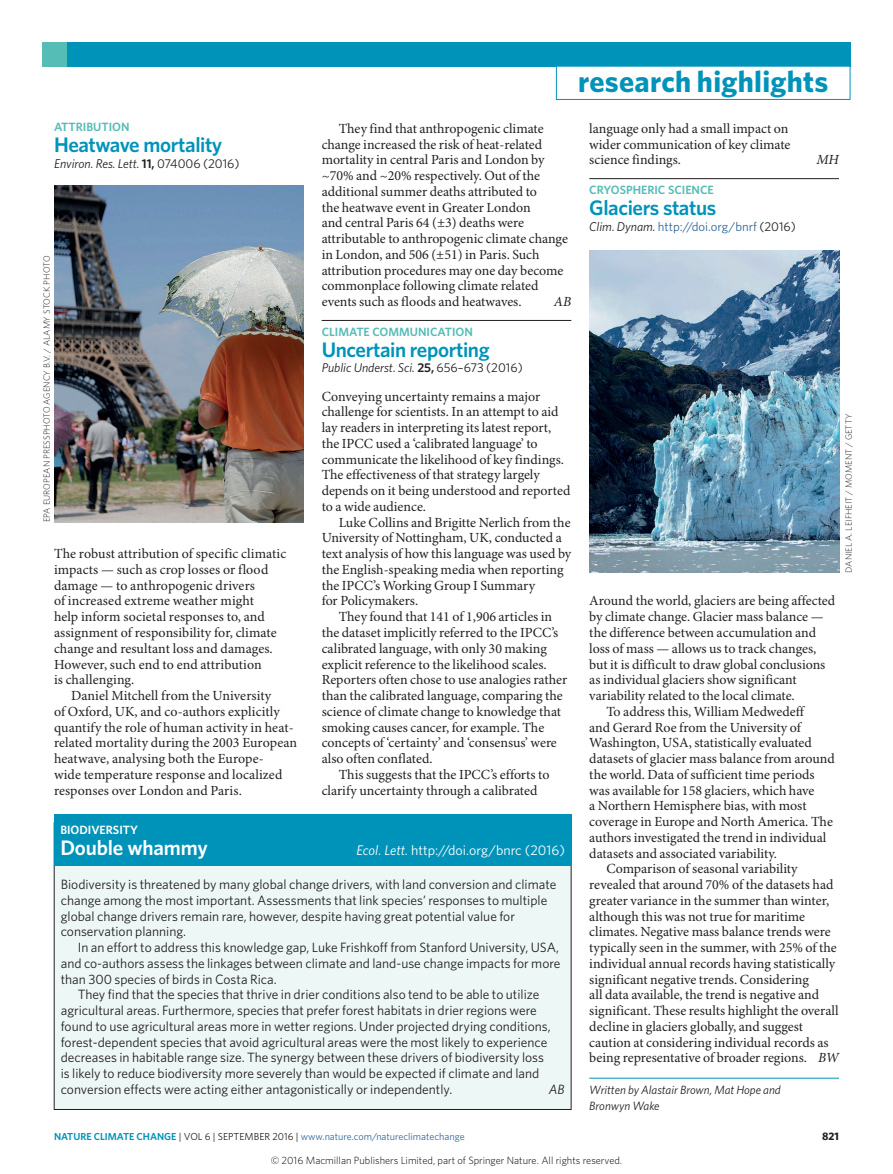
<style>
.page{position:relative;width:893px;height:1174px;background:#fff}
.page>*{position:absolute;margin:0;border:0;box-sizing:border-box;transform-origin:0 0}
.t1{font:700 30px "Whitney";letter-spacing:.01em;color:#0093ba}
.Title{font:600 21px "Whitney";letter-spacing:-.02em;color:#0093ba}
.RH_box_title{font:600 21px "Whitney";letter-spacing:-.01em;color:#fff}
.Body_text{font:13.95px/15.8px "Minion Pro";color:#231f20}
.Body_first{font:13.95px/15.8px "Minion Pro";color:#231f20}
.RH_box_title-2{font:13.95px "Whitney";color:#fff}
.Body_text-2{font:italic 13.95px "Minion Pro";color:#231f20}
.Box_body_text{font:13.5px/15.8px "Whitney";color:#231f20;text-align:justify}
.Box_body_first{font:13.5px/15.8px "Whitney";color:#231f20}
.Box_body_text-2{font:italic 13.5px "Whitney";color:#231f20}
.Journal_DOI_ref{font:italic 12.75px "Whitney";color:#231f20}
.Journal_DOI_ref-2{font:12.75px "Whitney";color:#2f679b}
.Author_information{font:italic 12px/15.8px "Whitney";color:#231f20}
.Subject_w_rule{font:600 12px "Whitney";color:#56bcb6}
.RH_box_subject{font:600 12px "Whitney";color:#fff}
.Subject{font:600 12px "Whitney";color:#56bcb6}
.t2{font:700 10.8px "Whitney";color:#231f20}
.t3{font:300 10.5px "Whitney";color:#000}
.t4{font:10.2px "Whitney";color:#2f679b}
.Picture_credit{font:300 9px "Whitney";color:#231f20}
.s1{font-weight:600;font-style:normal}
.s2{font-style:normal}
.s3{font-style:italic}
.s4{font-style:italic;color:#231f20}
.s5{color:#231f20}
.s6{font-weight:600;color:#0093ba}
</style>
<div class="page">
<div style="left:43px;top:43px;width:807px;height:24px;background:#0093ba"></div>
<div style="left:43px;top:43px;width:24px;height:24px;background:#56bcb6"></div>
<div style="left:556px;top:66px;width:294px;height:34px;border:1px solid #0093ba"></div>
<hr style="left:322px;top:320px;width:249px;height:1px;background:#231f20">
<hr style="left:589px;top:178px;width:250px;height:1px;background:#231f20">
<hr style="left:589px;top:1078px;width:250px;height:1px;background:#0093ba">
<div style="left:54px;top:822px;width:517px;height:287px;background:#edf7f6"></div>
<div style="left:54px;top:813px;width:517px;height:52px;background:#0093ba"></div>
<img style="left:589px;top:250px;width:250px;height:322px">
<img style="left:54px;top:185px;width:250px;height:337px">
<h1 class="t1" style="left:578px;top:61px;width:252px">research highlights</h1>
<p class="Subject" style="left:54px;top:119px;width:77px">ATTRIBUTION</p>
<p class="Title" style="left:54px;top:131px;width:170px">Heatwave mortality</p>
<p class="Journal_DOI_ref" style="left:54px;top:155px;width:187px">Environ. Res. Lett. <span class="s1">11,</span> <span class="s2">074006 (2016)</span></p>
<p class="Picture_credit" style="left:41px;top:522px;width:268px;rotate:-90deg">EPA EUROPEAN PRESSPHOTO AGENCY B.V. / ALAMY STOCK PHOTO</p>
<p class="Body_first" style="left:54px;top:546px;width:234px">The robust attribution of specific climatic impacts — such as crop losses or flood damage — to anthropogenic drivers<br>of increased extreme weather might<br>help inform societal responses to, and assignment of responsibility for, climate change and resultant loss and damages.<br>However, such end to end attribution<br>is challenging.</p>
<p class="Body_text" style="left:54px;top:688px;width:245px;text-indent:17px">Daniel Mitchell from the University<br>of Oxford, UK, and co-authors explicitly quantify the role of human activity in heat&shy;related mortality during the 2003 European heatwave, analysing both the Europe-<br>wide temperature response and localized responses over London and Paris.</p>
<p class="Body_text" style="left:322px;top:121px;width:248px;text-indent:17px">They find that anthropogenic climate change increased the risk of heat-related mortality in central Paris and London by ~70% and ~20% respectively. Out of the additional summer deaths attributed to<br>the heatwave event in Greater London<br>and central Paris 64 (±3) deaths were attributable to anthropogenic climate change in London, and 506 (±51) in Paris. Such attribution procedures may one day become commonplace following climate related events such as floods and heatwaves.</p>
<p class="Body_text-2" style="left:554px;top:293px;width:19px">AB</p>
<p class="Subject_w_rule" style="left:322px;top:323px;width:153px">CLIMATE COMMUNICATION</p>
<p class="Title" style="left:322px;top:335px;width:169px">Uncertain reporting</p>
<p class="Journal_DOI_ref" style="left:322px;top:359px;width:203px">Public Underst. Sci. <span class="s1">25,</span> <span class="s2">656–673 (2016)</span></p>
<p class="Body_first" style="left:322px;top:389px;width:250px">Conveying uncertainty remains a major challenge for scientists. In an attempt to aid lay readers in interpreting its latest report, the IPCC used a ‘calibrated language’ to communicate the likelihood of key findings.<br>The effectiveness of that strategy largely depends on it being understood and reported to a wide audience.</p>
<p class="Body_text" style="left:322px;top:515px;width:251px;text-indent:17px">Luke Collins and Brigitte Nerlich from the University of Nottingham, UK, conducted a text analysis of how this language was used by the English-speaking media when reporting the IPCC’s Working Group I Summary<br>for Policymakers.</p>
<p class="Body_text" style="left:322px;top:609px;width:247px;text-indent:17px">They found that 141 of 1,906 articles in the dataset implicitly referred to the IPCC’s calibrated language, with only 30 making explicit reference to the likelihood scales.<br>Reporters often chose to use analogies rather than the calibrated language, comparing the science of climate change to knowledge that smoking causes cancer, for example. The concepts of ‘certainty’ and ‘consensus’ were also often conflated.</p>
<p class="Body_text" style="left:322px;top:767px;width:229px;text-indent:17px">This suggests that the IPCC’s efforts to clarify uncertainty through a calibrated</p>
<p class="RH_box_subject" style="left:60px;top:821px;width:79px">BIODIVERSITY</p>
<p class="RH_box_title" style="left:60px;top:833px;width:149px">Double whammy</p>
<p class="RH_box_title-2" style="left:356px;top:840px;width:210px"><span class="s3">Ecol. Lett.</span> http://doi.org/bnrc (2016)</p>
<p class="Box_body_first" style="left:61px;top:876px;width:497px">Biodiversity is threatened by many global change drivers, with land conversion and climate change among the most important. Assessments that link species’ responses to multiple global change drivers remain rare, however, despite having great potential value for conservation planning.</p>
<p class="Box_body_text" style="left:61px;top:939px;width:501px;text-indent:17px">In an effort to address this knowledge gap, Luke Frishkoff from Stanford University, USA, and co-authors assess the linkages between climate and land-use change impacts for more than 300 species of birds in Costa Rica.</p>
<p class="Box_body_text" style="left:61px;top:986px;width:491px;text-align:left;text-indent:17px">They find that the species that thrive in drier conditions also tend to be able to utilize agricultural areas. Furthermore, species that prefer forest habitats in drier regions were found to use agricultural areas more in wetter regions. Under projected drying conditions, forest-dependent species that avoid agricultural areas were the most likely to experience decreases in habitable range size. The synergy between these drivers of biodiversity loss is likely to reduce biodiversity more severely than would be expected if climate and land conversion effects were acting either antagonistically or independently.</p>
<p class="Box_body_text-2" style="left:549px;top:1080px;width:17px">AB</p>
<p class="Body_text" style="left:589px;top:121px;width:203px">language only had a small impact on wider communication of key climate science findings.</p>
<p class="Subject_w_rule" style="left:589px;top:182px;width:126px">CRYOSPHERIC SCIENCE</p>
<p class="Title" style="left:589px;top:193px;width:128px">Glaciers status</p>
<p class="Journal_DOI_ref-2" style="left:589px;top:218px;width:208px"><span class="s4">Clim. Dynam.</span> http://doi.org/bnrf <span class="s5">(2016)</span></p>
<p class="Body_text-2" style="left:816px;top:151px;width:24px">MH</p>
<p class="Picture_credit" style="left:843px;top:572px;width:160px;rotate:-90deg">DANIEL A. LEIFHEIT / MOMENT / GETTY</p>
<p class="Body_first" style="left:589px;top:593px;width:247px">Around the world, glaciers are being affected by climate change. Glacier mass balance — the difference between accumulation and loss of mass — allows us to track changes, but it is difficult to draw global conclusions as individual glaciers show significant variability related to the local climate.</p>
<p class="Body_text" style="left:589px;top:704px;width:247px;text-indent:17px">To address this, William Medwedeff<br>and Gerard Roe from the University of Washington, USA, statistically evaluated datasets of glacier mass balance from around the world. Data of sufficient time periods was available for 158 glaciers, which have<br>a Northern Hemisphere bias, with most coverage in Europe and North America. The authors investigated the trend in individual datasets and associated variability.</p>
<p class="Body_text" style="left:589px;top:861px;width:251px;text-indent:17px">Comparison of seasonal variability revealed that around 70% of the datasets had greater variance in the summer than winter, although this was not true for maritime climates. Negative mass balance trends were typically seen in the summer, with 25% of the individual annual records having statistically significant negative trends. Considering<br>all data available, the trend is negative and significant. These results highlight the overall decline in glaciers globally, and suggest caution at considering individual records as being representative of broader regions. <span class="s3">BW</span></p>
<p class="Author_information" style="left:589px;top:1081px;width:193px">Written by Alastair Brown, Mat Hope and<br>Bronwyn Wake</p>
<p class="t4" style="left:54px;top:1129px;width:412px"><span class="s6">NATURE CLIMATE CHANGE</span> <span class="s5">| VOL 6 | SEPTEMBER 2016 |</span> www.nature.com/natureclimatechange</p>
<p class="t2" style="left:822px;top:1129px;width:18px">821</p>
<p class="t3" style="left:271px;top:1153px;width:353px">© 2016 Macmillan Publishers Limited, part of Springer Nature. All rights reserved.</p>
</div>
